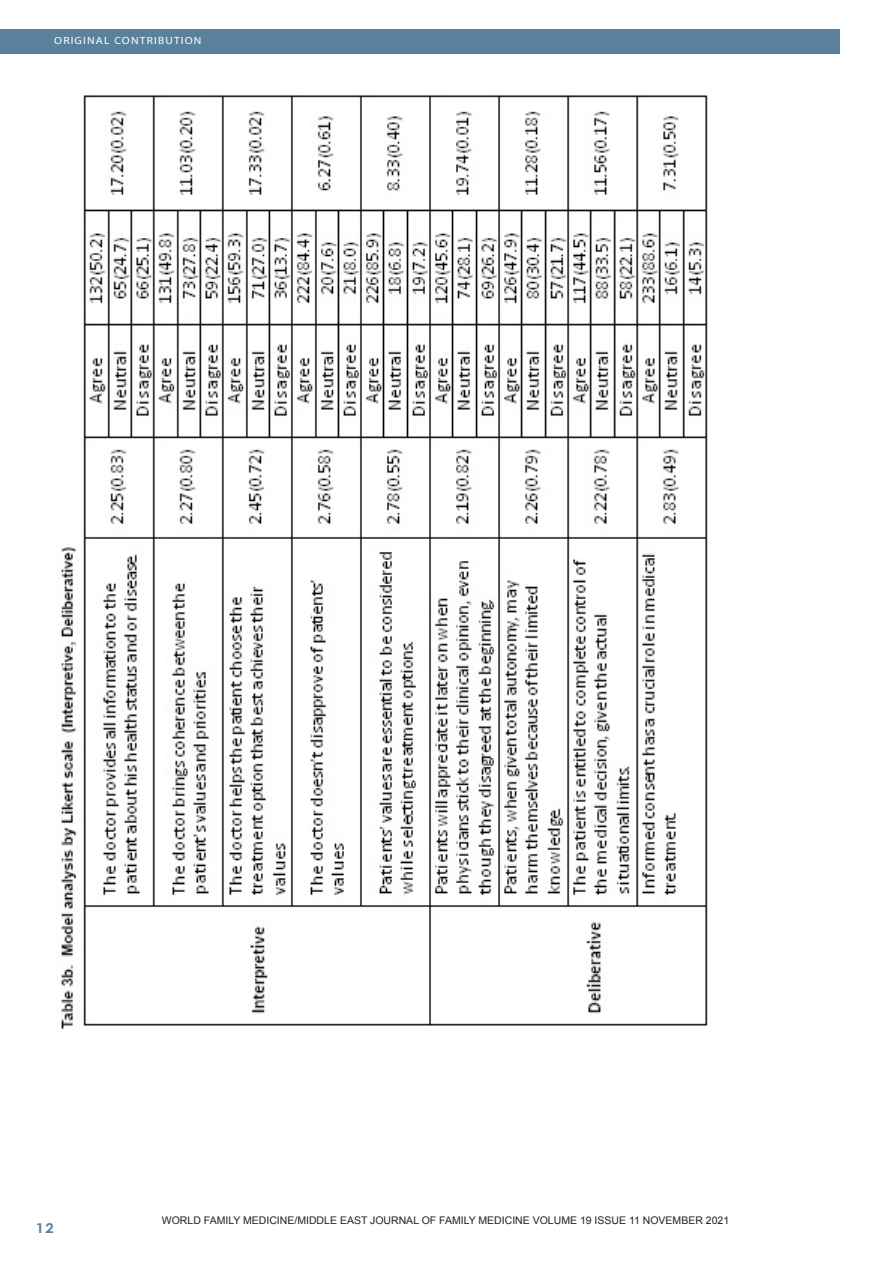
<style>
.page{position:relative;width:893px;height:1263px;background:#fff}
.page>*{position:absolute;margin:0;border:0;box-sizing:border-box;transform-origin:0 0}
.t1{font:700 13.5px "Century Gothic";color:#59809c;scale:1.1 1}
.Footnote_Text{font:10.5px "Arial";color:#231f20}
.t2{font:10.5px "Myriad";letter-spacing:.1em;color:#fff;scale:1.1 1}
</style>
<div class="page">
<div style="left:0;top:30px;width:840px;height:24px;background:#59809c"></div>
<img style="left:61px;top:547px;width:16px;height:482px">
<img style="left:83px;top:95px;width:625px;height:931px">
<p class="t2" style="left:54px;top:35px;width:135px">ORIGINAL CONTRIBUTION</p>
<p class="t1" style="left:36px;top:1217px;width:18px">12</p>
<p class="Footnote_Text" style="left:162px;top:1214px;width:569px">WORLD FAMILY MEDICINE/MIDDLE EAST JOURNAL OF FAMILY MEDICINE VOLUME 19 ISSUE 11 NOVEMBER 2021</p>
</div>
